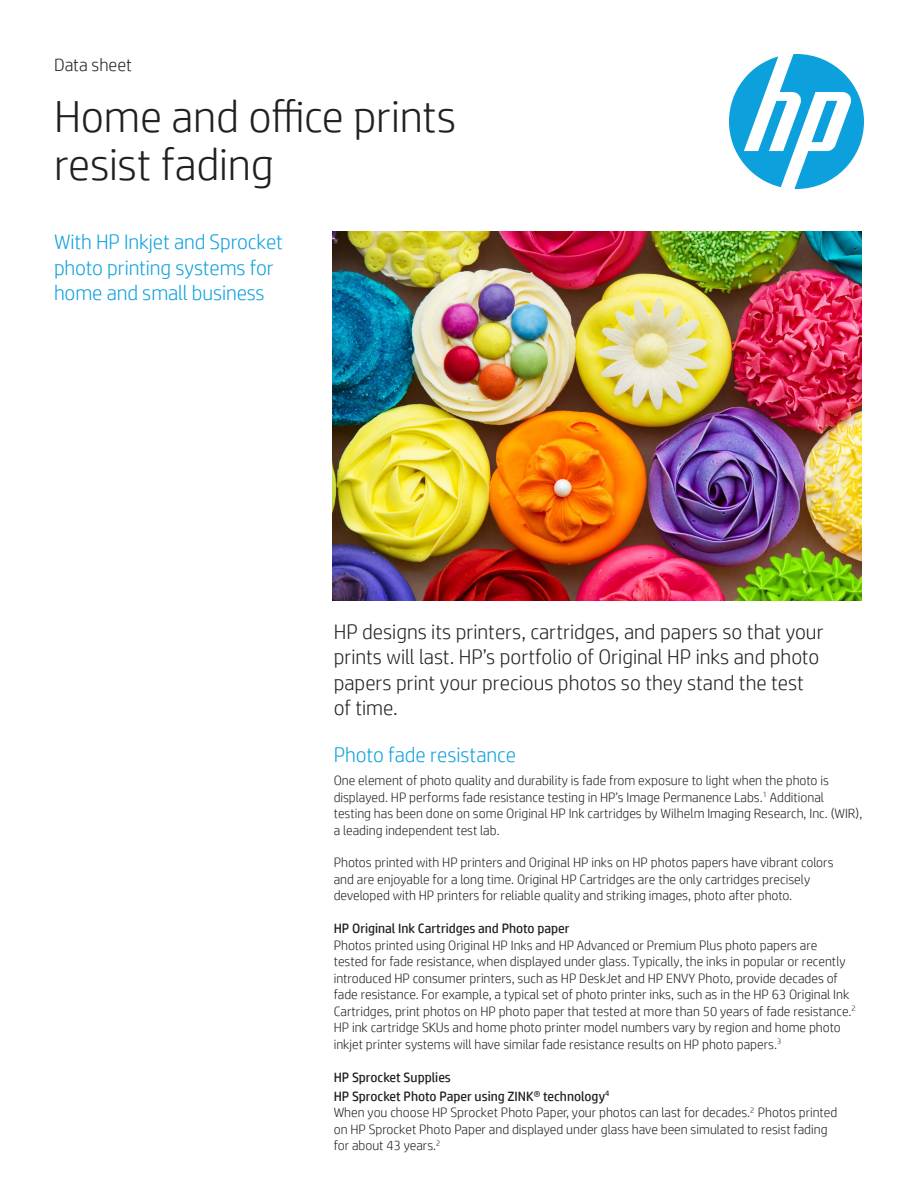
<style>
.page{position:relative;width:918px;height:1188px;background:#fff}
.page>*{position:absolute;margin:0;border:0;box-sizing:border-box;transform-origin:0 0}
.t1{font:300 45px/48px "HP Simplified";letter-spacing:-.005em;color:#231f20}
.t2{font:300 21px/25.5px "HP Simplified";color:#231f20}
.t3{font:300 21px/25.5px "HP Simplified";letter-spacing:-.005em;color:#0ca0dd}
.t4{font:300 18px "HP Simplified";color:#231f20}
.t5{font:300 13.5px/16.5px "HP Simplified";color:#231f20}
.t6{font:13.5px/19.2px "HP Simplified";color:#231f20}
</style>
<div class="page">
<svg style="left:729px;top:54px;width:135px;height:135px"></svg>
<img style="left:333px;top:231px;width:529px;height:369px">
<h3 class="t4" style="left:54px;top:55px;width:79px">Data sheet</h3>
<h1 class="t1" style="left:54px;top:91px;width:404px">Home and office prints resist fading</h1>
<h2 class="t3" style="left:54px;top:229px;width:231px">With HP Inkjet and Sprocket photo printing systems for home and small business</h2>
<h2 class="t2" style="left:334px;top:618px;width:491px">HP designs its printers, cartridges, and papers so that your prints will last. HP’s portfolio of Original HP inks and photo papers print your precious photos so they stand the test of time.</h2>
<h2 class="t3" style="left:334px;top:741px;width:184px">Photo fade resistance</h2>
<p class="t5" style="left:334px;top:772px;width:530px">One element of photo quality and durability is fade from exposure to light when the photo is displayed. HP performs fade resistance testing in HP’s Image Permanence Labs.<sup>1</sup> Additional testing has been done on some Original HP Ink cartridges by Wilhelm Imaging Research, Inc. (WIR), a leading independent test lab.</p>
<p class="t5" style="left:334px;top:854px;width:501px">Photos printed with HP printers and Original HP inks on HP photos papers have vibrant colors and are enjoyable for a long time. Original HP Cartridges are the only cartridges precisely developed with HP printers for reliable quality and striking images, photo after photo.</p>
<p class="t6" style="left:334px;top:919px;width:237px">HP Original Ink Cartridges and Photo paper</p>
<p class="t5" style="left:334px;top:937px;width:523px">Photos printed using Original HP Inks and HP Advanced or Premium Plus photo papers are<br>tested for fade resistance, when displayed under glass. Typically, the inks in popular or recently introduced HP consumer printers, such as HP DeskJet and HP ENVY Photo, provide decades of fade resistance. For example, a typical set of photo printer inks, such as in the HP 63 Original Ink Cartridges, print photos on HP photo paper that tested at more than 50 years of fade resistance.<sup>2<br></sup>HP ink cartridge SKUs and home photo printer model numbers vary by region and home photo inkjet printer systems will have similar fade resistance results on HP photo papers.<sup>3</sup></p>
<p class="t6" style="left:334px;top:1067px;width:277px">HP Sprocket Supplies<br>HP Sprocket Photo Paper using ZINK® technology<sup>4</sup></p>
<p class="t5" style="left:334px;top:1104px;width:505px">When you choose HP Sprocket Photo Paper, your photos can last for decades.<sup>2</sup> Photos printed on HP Sprocket Photo Paper and displayed under glass have been simulated to resist fading for about 43 years.<sup>2</sup></p>
</div>
